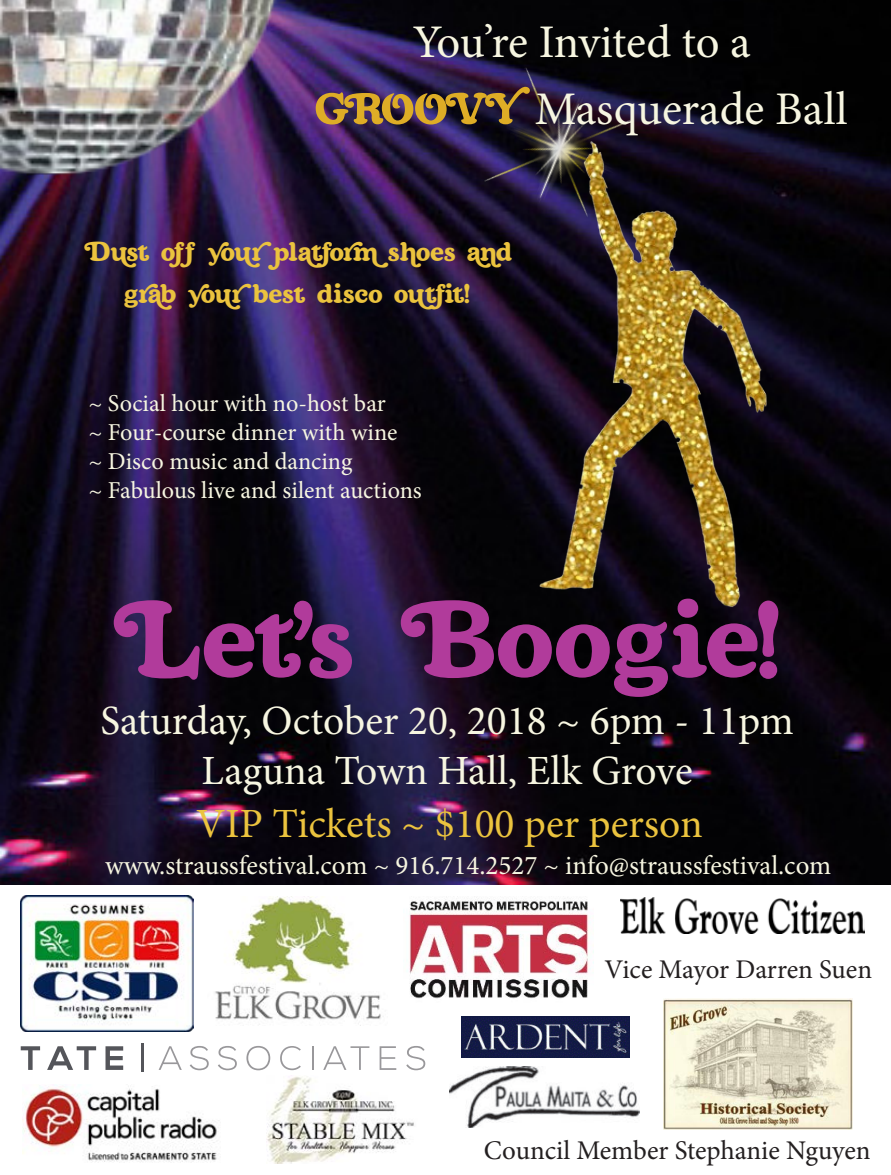
<style>
.page{position:relative;width:891px;height:1175px;background:#fff}
.page>*{position:absolute;margin:0;border:0;box-sizing:border-box;transform-origin:0 0}
.t1{font:138.6px "Topanga Swash";color:#b13b9b}
.t2{font:46.8px "Minion Pro";color:#f7f6e1}
.t3{font:41.62px "Minion Pro";color:#f7f6e1}
.t4{font:41.62px "Minion Pro";color:#ebc33e}
.t5{font:34.65px/41.6px "Topanga Swash";color:#ebc33e;text-align:center}
.t6{font:27px "Minion Pro";color:#f7f6e1}
.t7{font:27px "Minion Pro";letter-spacing:-.005em;color:#231f20}
.t8{font:24.3px "Minion Pro";color:#f7f6e1}
.s1{font-family:"Topanga Swash";font-size:56.02px;color:#dead26}
</style>
<div class="page">
<img style="left:0;top:0;width:891px;height:885px">
<img style="left:482px;top:129px;width:293px;height:503px">
<img style="left:0;top:0;width:369px;height:241px">
<img style="left:479px;top:63px;width:164px;height:164px">
<img style="left:620px;top:897px;width:245px;height:36px">
<img style="left:409px;top:896px;width:182px;height:103px">
<img style="left:20px;top:896px;width:174px;height:135px">
<img style="left:215px;top:896px;width:166px;height:130px">
<img style="left:449px;top:1066px;width:191px;height:61px">
<svg style="left:21px;top:1046px;width:19px;height:23px"></svg>
<svg style="left:47px;top:1046px;width:49px;height:23px"></svg>
<svg style="left:106px;top:1046px;width:17px;height:23px"></svg>
<svg style="left:159px;top:1046px;width:23px;height:23px"></svg>
<svg style="left:190px;top:1046px;width:19px;height:24px"></svg>
<svg style="left:218px;top:1046px;width:19px;height:24px"></svg>
<svg style="left:246px;top:1046px;width:24px;height:24px"></svg>
<svg style="left:280px;top:1046px;width:21px;height:24px"></svg>
<hr style="left:312px;top:1046px;width:2px;height:23px;background:#99989b">
<svg style="left:323px;top:1046px;width:46px;height:23px"></svg>
<svg style="left:380px;top:1046px;width:16px;height:23px"></svg>
<svg style="left:406px;top:1046px;width:19px;height:24px"></svg>
<hr style="left:142px;top:1043px;width:2px;height:29px;background:#54555a">
<img style="left:461px;top:1016px;width:168px;height:41px">
<img style="left:664px;top:998px;width:189px;height:131px">
<img style="left:23px;top:1086px;width:196px;height:77px">
<img style="left:267px;top:1075px;width:147px;height:88px">
<p class="t2" style="left:413px;top:11px;width:340px">You’re Invited to a</p>
<p class="t2" style="left:316px;top:78px;width:533px"><span class="s1">GROOVY</span> Masquerade Ball</p>
<p class="t5" style="left:84px;top:230px;width:430px">Dust off your platform shoes and grab your best disco outfit!</p>
<p class="t8" style="left:88px;top:386px;width:299px">~ Social hour with no-host bar</p>
<p class="t8" style="left:88px;top:416px;width:311px">~ Four-course dinner with wine</p>
<p class="t8" style="left:88px;top:445px;width:266px">~ Disco music and dancing</p>
<p class="t8" style="left:88px;top:474px;width:335px">~ Fabulous live and silent auctions</p>
<p class="t1" style="left:114px;top:561px;width:670px">Let’s Boogie!</p>
<p class="t3" style="left:100px;top:693px;width:695px">Saturday, October 20, 2018 ~ 6pm - 11pm</p>
<p class="t3" style="left:202px;top:743px;width:493px">Laguna Town Hall, Elk Grove</p>
<p class="t4" style="left:196px;top:796px;width:508px">VIP Tickets ~ $100 per person</p>
<p class="t6" style="left:105px;top:847px;width:728px">www.straussfestival.com ~ 916.714.2527 ~ info@straussfestival.com</p>
<p class="t7" style="left:605px;top:951px;width:269px">Vice Mayor Darren Suen</p>
<p class="t7" style="left:484px;top:1132px;width:388px">Council Member Stephanie Nguyen</p>
</div>
